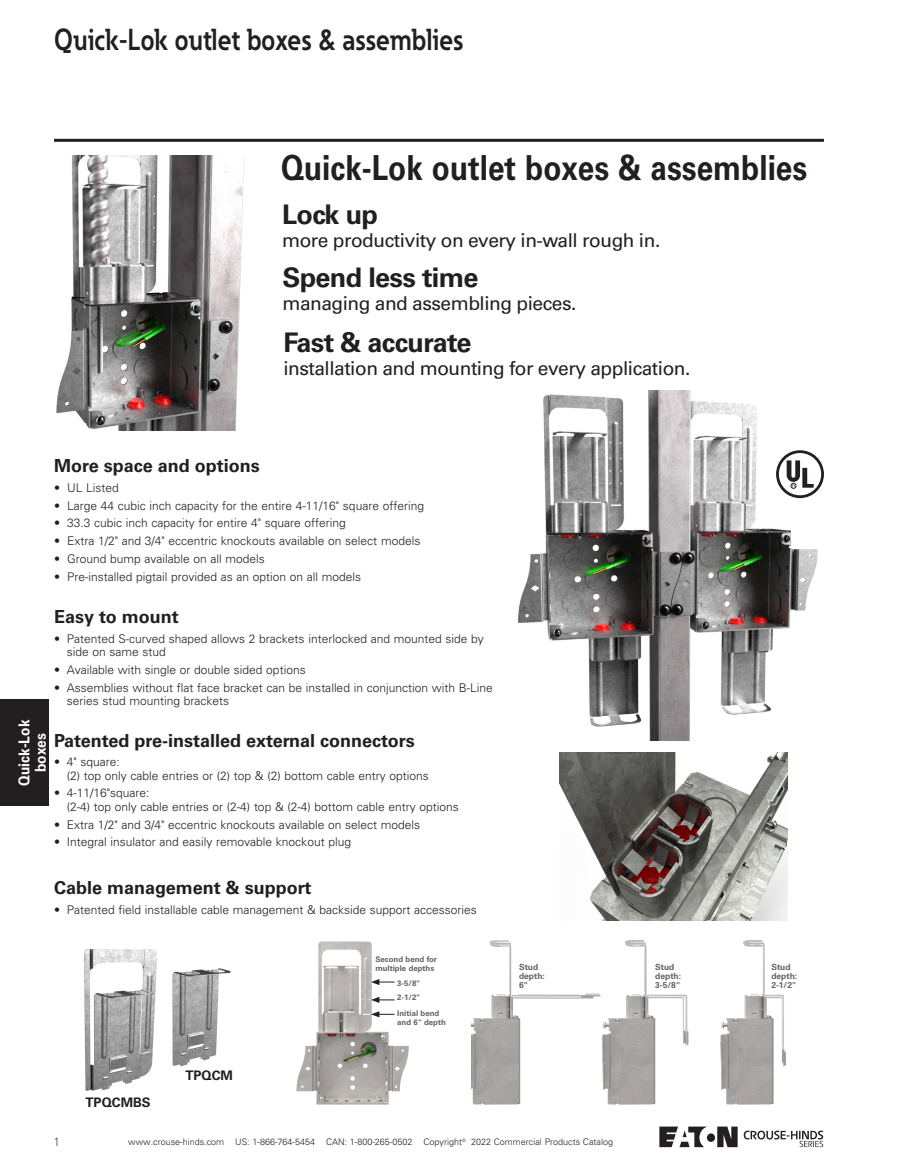
<style>
.page{position:relative;width:905px;height:1175px;background:#fff}
.page>*{position:absolute;margin:0;border:0;box-sizing:border-box;transform-origin:0 0}
.Product_Family{font:700 34.5px "Univers LT Std";color:#231f20;scale:.86 1}
.Product_Family-2{font:700 30px "Eaton";color:#231f20;scale:.86 1}
.t1{font:700 27px "Univers LT Std";letter-spacing:-.025em;color:#231f20}
.t2{font:19.2px "Univers LT Std";letter-spacing:-.025em;color:#231f20}
._02_Body_Subhead__8{font:700 18px "Univers LT Std";color:#231f20}
.ThumbtabsLargeFont{font:700 15px/16.5px "Univers LT Std";color:#fff;text-align:center;scale:.92 1}
.Overview{font:700 13.2px "Univers LT Std";color:#231f20}
.t3{font:300 12px/13.5px "Univers LT Std";color:#231f20}
.t4{font:300 12px "Univers LT Std";color:#231f20;scale:.8 1}
.t5{font:300 9px "Univers LT Std";color:#231f20}
.Overview-2{font:700 8.55px/9.1px "Univers LT Std";color:#636366}
.Overview-3{font:700 7.8px/9.1px "Univers LT Std";color:#636366}
</style>
<div class="page">
<hr style="left:54px;top:139px;width:770px;height:3px;background:#231f20">
<div style="left:0;top:699px;width:49px;height:107px;background:#231f20"></div>
<div style="left:706px;top:1133px;width:9px;height:8px;background:#231f20;border-radius:50%"></div>
<svg style="left:717px;top:1126px;width:20px;height:21px"></svg>
<svg style="left:659px;top:1126px;width:48px;height:21px"></svg>
<svg style="left:743px;top:1130px;width:80px;height:17px"></svg>
<img style="left:56px;top:155px;width:188px;height:275px">
<img style="left:559px;top:753px;width:228px;height:167px">
<img style="left:518px;top:391px;width:300px;height:349px">
<svg style="left:776px;top:450px;width:48px;height:48px"></svg>
<img style="left:172px;top:968px;width:59px;height:99px">
<img style="left:84px;top:949px;width:73px;height:142px">
<img style="left:471px;top:940px;width:129px;height:165px">
<img style="left:720px;top:940px;width:66px;height:165px">
<img style="left:600px;top:940px;width:89px;height:165px">
<img style="left:296px;top:941px;width:113px;height:164px">
<div style="left:364px;top:971px;width:36px;height:21px;background:#fff;opacity:.75"></div>
<svg style="left:371px;top:979px;width:23px;height:6px"></svg>
<div style="left:364px;top:989px;width:36px;height:21px;background:#fff;opacity:.75"></div>
<svg style="left:371px;top:996px;width:23px;height:7px"></svg>
<div style="left:364px;top:1004px;width:36px;height:20px;background:#fff;opacity:.75"></div>
<svg style="left:371px;top:1011px;width:23px;height:6px"></svg>
<p class="Product_Family-2" style="left:54px;top:20px;width:477px">Quick-Lok outlet boxes &amp; assemblies</p>
<p class="Product_Family" style="left:281px;top:148px;width:613px">Quick-Lok outlet boxes &amp; assemblies</p>
<p class="t1" style="left:282px;top:199px;width:97px">Lock up</p>
<p class="t2" style="left:282px;top:229px;width:379px">more productivity on every in-wall rough in.</p>
<p class="t1" style="left:282px;top:261px;width:198px">Spend less time</p>
<p class="t2" style="left:282px;top:291px;width:295px">managing and assembling pieces.</p>
<p class="t1" style="left:283px;top:326px;width:189px">Fast &amp; accurate</p>
<p class="t2" style="left:283px;top:356px;width:408px">installation and mounting for every application.</p>
<p class="ThumbtabsLargeFont" style="left:16px;top:785px;width:73px;rotate:-90deg">Quick-Lok boxes</p>
<p class="_02_Body_Subhead__8" style="left:54px;top:455px;width:207px">More space and options</p>
<p class="t3" style="left:54px;top:481px;width:66px">• UL Listed</p>
<p class="t3" style="left:54px;top:498px;width:371px">• Large 44 cubic inch capacity for the entire 4-11/16" square offering</p>
<p class="t3" style="left:54px;top:516px;width:293px">• 33.3 cubic inch capacity for entire 4" square offering</p>
<p class="t3" style="left:54px;top:534px;width:367px">• Extra 1/2" and 3/4" eccentric knockouts available on select models</p>
<p class="t3" style="left:54px;top:552px;width:212px">• Ground bump available on all models</p>
<p class="t3" style="left:54px;top:569px;width:308px">• Pre-installed pigtail provided as an option on all models</p>
<p class="_02_Body_Subhead__8" style="left:54px;top:606px;width:126px">Easy to mount</p>
<p class="t3" style="left:67px;top:631px;width:418px;text-indent:-13px">• Patented S-curved shaped allows 2 brackets interlocked and mounted side by side on same stud</p>
<p class="t3" style="left:54px;top:663px;width:253px">• Available with single or double sided options</p>
<p class="t3" style="left:67px;top:680px;width:427px;text-indent:-13px">• Assemblies without flat face bracket can be installed in conjunction with B-Line series stud mounting brackets</p>
<p class="_02_Body_Subhead__8" style="left:54px;top:729px;width:362px">Patented pre-installed external connectors</p>
<p class="t3" style="left:67px;top:755px;width:363px;text-indent:-13px">• 4" square:<br>(2) top only cable entries or (2) top &amp; (2) bottom cable entry options</p>
<p class="t3" style="left:67px;top:786px;width:393px;text-indent:-13px">• 4-11/16"square:<br>(2-4) top only cable entries or (2-4) top &amp; (2-4) bottom cable entry options</p>
<p class="t3" style="left:54px;top:817px;width:367px">• Extra 1/2" and 3/4" eccentric knockouts available on select models</p>
<p class="t3" style="left:54px;top:835px;width:298px">• Integral insulator and easily removable knockout plug</p>
<p class="_02_Body_Subhead__8" style="left:54px;top:877px;width:259px">Cable management &amp; support</p>
<p class="t3" style="left:54px;top:902px;width:424px">• Patented field installable cable management &amp; backside support accessories</p>
<p class="Overview-3" style="left:375px;top:954px;width:63px">Second bend for multiple depths</p>
<p class="Overview-3" style="left:397px;top:979px;width:24px">3-5/8"</p>
<p class="Overview-3" style="left:397px;top:992px;width:24px">2-1/2"</p>
<p class="Overview-3" style="left:397px;top:1008px;width:50px">Initial bend and 6" depth</p>
<p class="Overview-2" style="left:519px;top:962px;width:27px">Stud depth:<br>6"</p>
<p class="Overview" style="left:86px;top:1094px;width:67px">TPQCMBS</p>
<p class="Overview" style="left:185px;top:1068px;width:49px">TPQCM</p>
<p class="t4" style="left:54px;top:1134px;width:8px">1</p>
<p class="t5" style="left:128px;top:1136px;width:486px">www.crouse-hinds.com US: 1-866-764-5454 CAN: 1-800-265-0502 Copyright<sup>©</sup> 2022 Commercial Products Catalog</p>
<p class="Overview-2" style="left:655px;top:962px;width:27px">Stud depth:<br>3-5/8"</p>
<p class="Overview-2" style="left:771px;top:962px;width:27px">Stud depth:<br>2-1/2"</p>
</div>
